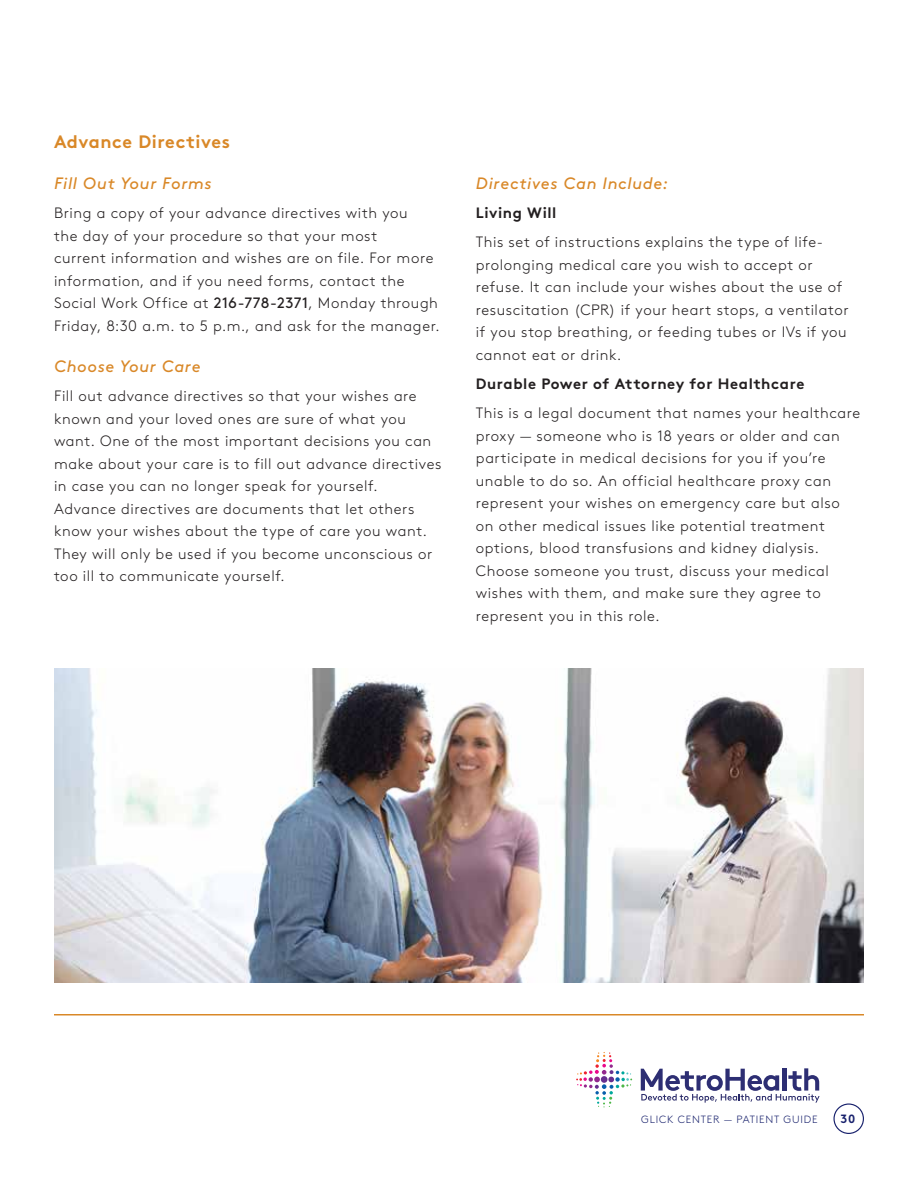
<style>
.page{position:relative;width:918px;height:1188px;background:#fff}
.page>*{position:absolute;margin:0;border:0;box-sizing:border-box;transform-origin:0 0}
.t1{font:700 18px "Brown";letter-spacing:.03em;color:#d98828}
.t2{font:italic 16.5px "Brown";letter-spacing:.04em;color:#d98828}
.t3{font:300 15px/22.5px "Brown";letter-spacing:.04em;color:#231f20}
.t4{font:700 15px "Brown";letter-spacing:.035em;color:#231f20}
.t5{font:700 12px "Brown";color:#19226d}
.t6{font:300 10.5px "Brown";letter-spacing:.08em;color:#19226d}
.s1{font-weight:400}
</style>
<div class="page">
<div style="left:833px;top:1103px;width:31px;height:31px;border:1px solid #19226d;border-radius:50%"></div>
<hr style="left:54px;top:1014px;width:810px;height:2px;background:#d98828">
<svg style="left:576px;top:1052px;width:56px;height:55px"></svg>
<div style="left:601px;top:1076px;width:7px;height:7px;background:#662f8f;border-radius:50%"></div>
<svg style="left:641px;top:1068px;width:179px;height:35px"></svg>
<img style="left:54px;top:668px;width:810px;height:315px">
<p class="t1" style="left:54px;top:127px;width:177px">Advance Directives</p>
<p class="t2" style="left:54px;top:171px;width:159px">Fill Out Your Forms</p>
<p class="t3" style="left:54px;top:201px;width:387px">Bring a copy of your advance directives with you<br>the day of your procedure so that your most<br>current information and wishes are on file. For more information, and if you need forms, contact the Social Work Office at <span class="s1">216-778-2371</span>, Monday through Friday, 8:30 a.m. to 5 p.m., and ask for the manager.</p>
<p class="t2" style="left:54px;top:354px;width:148px">Choose Your Care</p>
<p class="t3" style="left:54px;top:384px;width:389px">Fill out advance directives so that your wishes are known and your loved ones are sure of what you want. One of the most important decisions you can make about your care is to fill out advance directives in case you can no longer speak for yourself.<br>Advance directives are documents that let others know your wishes about the type of care you want.<br>They will only be used if you become unconscious or too ill to communicate yourself.</p>
<p class="t2" style="left:476px;top:170px;width:194px">Directives Can Include:</p>
<p class="t4" style="left:476px;top:200px;width:82px">Living Will</p>
<p class="t3" style="left:476px;top:230px;width:374px">This set of instructions explains the type of life&shy;prolonging medical care you wish to accept or refuse. It can include your wishes about the use of resuscitation (CPR) if your heart stops, a ventilator if you stop breathing, or feeding tubes or IVs if you cannot eat or drink.</p>
<p class="t4" style="left:476px;top:371px;width:330px">Durable Power of Attorney for Healthcare</p>
<p class="t3" style="left:476px;top:401px;width:386px">This is a legal document that names your healthcare proxy — someone who is 18 years or older and can participate in medical decisions for you if you’re unable to do so. An official healthcare proxy can represent your wishes on emergency care but also on other medical issues like potential treatment options, blood transfusions and kidney dialysis.<br>Choose someone you trust, discuss your medical wishes with them, and make sure they agree to represent you in this role.</p>
<p class="t6" style="left:641px;top:1112px;width:178px">GLICK CENTER — PATIENT GUIDE</p>
<p class="t5" style="left:840px;top:1110px;width:17px">30</p>
</div>
